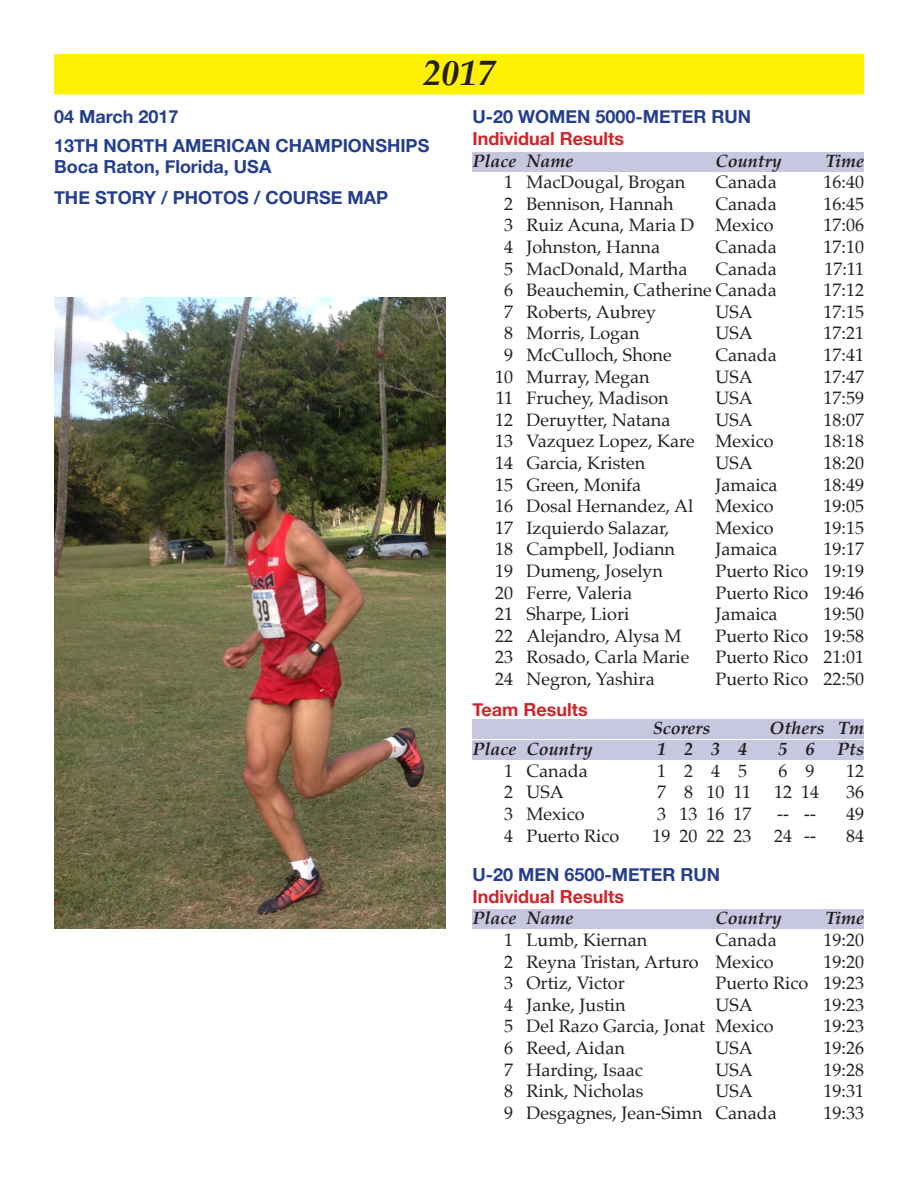
<style>
.page{position:relative;width:918px;height:1188px;background:#fff}
.page>*{position:absolute;margin:0;border:0;box-sizing:border-box;transform-origin:0 0}
.t1{font:italic 700 36px "Palatino";color:#231f20}
.Results{font:18px "Palatino";color:#231f20}
.Date{font:700 18px "Helvetica Neue";color:#253f8e}
.Scores{font:18px "Palatino";color:#231f20}
.Subheader{font:700 18px "Helvetica Neue";color:#d1232a}
.Results-2{font:italic 700 18px "Palatino";color:#231f20}
.Scores-2{font:italic 700 18px "Palatino";color:#231f20}
</style>
<div class="page">
<div style="left:55px;top:55px;width:808px;height:39px;background:#fff101"></div>
<div style="left:54px;top:54px;width:810px;height:40px;border:2px solid #fff101"></div>
<div style="left:472px;top:152px;width:392px;height:20px;background:#c7c7e0"></div>
<div style="left:472px;top:719px;width:392px;height:20px;background:#c7c7e0"></div>
<div style="left:472px;top:740px;width:392px;height:20px;background:#c7c7e0"></div>
<div style="left:472px;top:910px;width:392px;height:19px;background:#c7c7e0"></div>
<img style="left:54px;top:297px;width:392px;height:632px">
<p class="t1" style="left:423px;top:43px;width:73px">2017</p>
<p class="Date" style="left:54px;top:103px;width:126px">04 March 2017</p>
<p class="Date" style="left:54px;top:131px;width:377px">13TH NORTH AMERICAN CHAMPIONSHIPS</p>
<p class="Date" style="left:54px;top:153px;width:219px">Boca Raton, Florida, USA</p>
<p class="Date" style="left:54px;top:183px;width:336px">THE STORY / PHOTOS / COURSE MAP</p>
<p class="Date" style="left:472px;top:103px;width:280px">U-20 WOMEN 5000-METER RUN</p>
<p class="Subheader" style="left:472px;top:124px;width:153px">Individual Results</p>
<p class="Results-2" style="left:472px;top:146px;width:102px">Place Name</p>
<p class="Results-2" style="left:716px;top:146px;width:68px">Country</p>
<p class="Results-2" style="left:825px;top:146px;width:40px">Time</p>
<p class="Results" style="left:504px;top:167px;width:183px">1 MacDougal, Brogan</p>
<p class="Results" style="left:716px;top:167px;width:63px">Canada</p>
<p class="Results" style="left:824px;top:167px;width:42px">16:40</p>
<p class="Results" style="left:504px;top:189px;width:171px">2 Bennison, Hannah</p>
<p class="Results" style="left:716px;top:189px;width:63px">Canada</p>
<p class="Results" style="left:824px;top:189px;width:42px">16:45</p>
<p class="Results" style="left:504px;top:210px;width:271px">3 Ruiz Acuna, Maria D Mexico</p>
<p class="Results" style="left:824px;top:210px;width:42px">17:06</p>
<p class="Results" style="left:504px;top:232px;width:158px">4 Johnston, Hanna</p>
<p class="Results" style="left:716px;top:232px;width:63px">Canada</p>
<p class="Results" style="left:824px;top:232px;width:42px">17:10</p>
<p class="Results" style="left:504px;top:253px;width:185px">5 MacDonald, Martha</p>
<p class="Results" style="left:716px;top:253px;width:63px">Canada</p>
<p class="Results" style="left:824px;top:253px;width:41px">17:11</p>
<p class="Results" style="left:504px;top:275px;width:274px">6 Beauchemin, Catherine Canada</p>
<p class="Results" style="left:824px;top:275px;width:42px">17:12</p>
<p class="Results" style="left:504px;top:297px;width:154px">7 Roberts, Aubrey</p>
<p class="Results" style="left:716px;top:297px;width:39px">USA</p>
<p class="Results" style="left:824px;top:297px;width:42px">17:15</p>
<p class="Results" style="left:504px;top:318px;width:137px">8 Morris, Logan</p>
<p class="Results" style="left:716px;top:318px;width:39px">USA</p>
<p class="Results" style="left:824px;top:318px;width:42px">17:21</p>
<p class="Results" style="left:504px;top:340px;width:169px">9 McCulloch, Shone</p>
<p class="Results" style="left:716px;top:340px;width:63px">Canada</p>
<p class="Results" style="left:824px;top:340px;width:42px">17:41</p>
<p class="Results" style="left:495px;top:361px;width:156px">10 Murray, Megan</p>
<p class="Results" style="left:716px;top:361px;width:39px">USA</p>
<p class="Results" style="left:824px;top:361px;width:42px">17:47</p>
<p class="Results" style="left:496px;top:383px;width:174px">11 Fruchey, Madison</p>
<p class="Results" style="left:716px;top:383px;width:39px">USA</p>
<p class="Results" style="left:824px;top:383px;width:42px">17:59</p>
<p class="Results" style="left:495px;top:405px;width:177px">12 Deruytter, Natana</p>
<p class="Results" style="left:716px;top:405px;width:39px">USA</p>
<p class="Results" style="left:824px;top:405px;width:42px">18:07</p>
<p class="Results" style="left:495px;top:426px;width:280px">13 Vazquez Lopez, Kare Mexico</p>
<p class="Results" style="left:824px;top:426px;width:42px">18:18</p>
<p class="Results" style="left:495px;top:448px;width:152px">14 Garcia, Kristen</p>
<p class="Results" style="left:716px;top:448px;width:39px">USA</p>
<p class="Results" style="left:824px;top:448px;width:42px">18:20</p>
<p class="Results" style="left:495px;top:469px;width:148px">15 Green, Monifa</p>
<p class="Results" style="left:716px;top:469px;width:64px">Jamaica</p>
<p class="Results" style="left:824px;top:469px;width:42px">18:49</p>
<p class="Results" style="left:495px;top:491px;width:280px">16 Dosal Hernandez, Al Mexico</p>
<p class="Results" style="left:824px;top:491px;width:42px">19:05</p>
<p class="Results" style="left:495px;top:513px;width:176px">17 Izquierdo Salazar,</p>
<p class="Results" style="left:716px;top:513px;width:59px">Mexico</p>
<p class="Results" style="left:824px;top:513px;width:42px">19:15</p>
<p class="Results" style="left:495px;top:534px;width:182px">18 Campbell, Jodiann</p>
<p class="Results" style="left:716px;top:534px;width:64px">Jamaica</p>
<p class="Results" style="left:824px;top:534px;width:42px">19:17</p>
<p class="Results" style="left:495px;top:556px;width:170px">19 Dumeng, Joselyn</p>
<p class="Results" style="left:716px;top:556px;width:150px">Puerto Rico 19:19</p>
<p class="Results" style="left:495px;top:577px;width:139px">20 Ferre, Valeria</p>
<p class="Results" style="left:716px;top:577px;width:150px">Puerto Rico 19:46</p>
<p class="Results" style="left:495px;top:599px;width:136px">21 Sharpe, Liori</p>
<p class="Results" style="left:716px;top:599px;width:64px">Jamaica</p>
<p class="Results" style="left:824px;top:599px;width:42px">19:50</p>
<p class="Results" style="left:495px;top:621px;width:188px">22 Alejandro, Alysa M</p>
<p class="Results" style="left:716px;top:621px;width:150px">Puerto Rico 19:58</p>
<p class="Results" style="left:495px;top:642px;width:196px">23 Rosado, Carla Marie</p>
<p class="Results" style="left:716px;top:642px;width:150px">Puerto Rico 21:01</p>
<p class="Results" style="left:495px;top:664px;width:161px">24 Negron, Yashira</p>
<p class="Results" style="left:716px;top:664px;width:150px">Puerto Rico 22:50</p>
<p class="Subheader" style="left:472px;top:695px;width:117px">Team Results</p>
<p class="Scores-2" style="left:653px;top:713px;width:59px">Scorers</p>
<p class="Scores-2" style="left:770px;top:713px;width:96px">Others Tm</p>
<p class="Scores-2" style="left:472px;top:734px;width:122px">Place Country</p>
<p class="Scores-2" style="left:657px;top:734px;width:91px">1234</p>
<p class="Scores-2" style="left:778px;top:734px;width:37px">5 6</p>
<p class="Scores-2" style="left:837px;top:734px;width:28px">Pts</p>
<p class="Scores" style="left:504px;top:756px;width:85px">1 Canada</p>
<p class="Scores" style="left:657px;top:756px;width:91px">1245</p>
<p class="Scores" style="left:778px;top:756px;width:37px">6 9</p>
<p class="Scores" style="left:846px;top:756px;width:19px">12</p>
<p class="Scores" style="left:504px;top:777px;width:61px">2 USA</p>
<p class="Scores" style="left:657px;top:777px;width:96px">7 8 1011</p>
<p class="Scores" style="left:774px;top:777px;width:46px">12 14</p>
<p class="Scores" style="left:846px;top:777px;width:19px">36</p>
<p class="Scores" style="left:504px;top:799px;width:82px">3 Mexico</p>
<p class="Scores" style="left:657px;top:799px;width:96px">3 13 16 17</p>
<p class="Scores" style="left:777px;top:799px;width:40px">-- --</p>
<p class="Scores" style="left:846px;top:799px;width:19px">49</p>
<p class="Scores" style="left:504px;top:820px;width:117px">4 Puerto Rico</p>
<p class="Scores" style="left:652px;top:820px;width:100px">19 20 22 23</p>
<p class="Scores" style="left:774px;top:820px;width:43px">24 --</p>
<p class="Scores" style="left:846px;top:820px;width:19px">84</p>
<p class="Date" style="left:472px;top:861px;width:249px">U-20 MEN 6500-METER RUN</p>
<p class="Subheader" style="left:472px;top:882px;width:153px">Individual Results</p>
<p class="Results-2" style="left:472px;top:903px;width:102px">Place Name</p>
<p class="Results-2" style="left:716px;top:903px;width:68px">Country</p>
<p class="Results-2" style="left:825px;top:903px;width:40px">Time</p>
<p class="Results" style="left:504px;top:925px;width:145px">1 Lumb, Kiernan</p>
<p class="Results" style="left:716px;top:925px;width:63px">Canada</p>
<p class="Results" style="left:824px;top:925px;width:42px">19:20</p>
<p class="Results" style="left:504px;top:946px;width:271px">2 Reyna Tristan, Arturo Mexico</p>
<p class="Results" style="left:824px;top:946px;width:42px">19:20</p>
<p class="Results" style="left:504px;top:968px;width:122px">3 Ortiz, Victor</p>
<p class="Results" style="left:716px;top:968px;width:150px">Puerto Rico 19:23</p>
<p class="Results" style="left:504px;top:990px;width:123px">4 Janke, Justin</p>
<p class="Results" style="left:716px;top:990px;width:39px">USA</p>
<p class="Results" style="left:824px;top:990px;width:42px">19:23</p>
<p class="Results" style="left:504px;top:1011px;width:271px">5 Del Razo Garcia, Jonat Mexico</p>
<p class="Results" style="left:824px;top:1011px;width:42px">19:23</p>
<p class="Results" style="left:504px;top:1033px;width:122px">6 Reed, Aidan</p>
<p class="Results" style="left:716px;top:1033px;width:39px">USA</p>
<p class="Results" style="left:824px;top:1033px;width:42px">19:26</p>
<p class="Results" style="left:504px;top:1054px;width:140px">7 Harding, Isaac</p>
<p class="Results" style="left:716px;top:1054px;width:39px">USA</p>
<p class="Results" style="left:824px;top:1054px;width:42px">19:28</p>
<p class="Results" style="left:504px;top:1076px;width:141px">8 Rink, Nicholas</p>
<p class="Results" style="left:716px;top:1076px;width:39px">USA</p>
<p class="Results" style="left:824px;top:1076px;width:42px">19:31</p>
<p class="Results" style="left:504px;top:1098px;width:274px">9 Desgagnes, Jean-Simn Canada</p>
<p class="Results" style="left:824px;top:1098px;width:42px">19:33</p>
</div>
